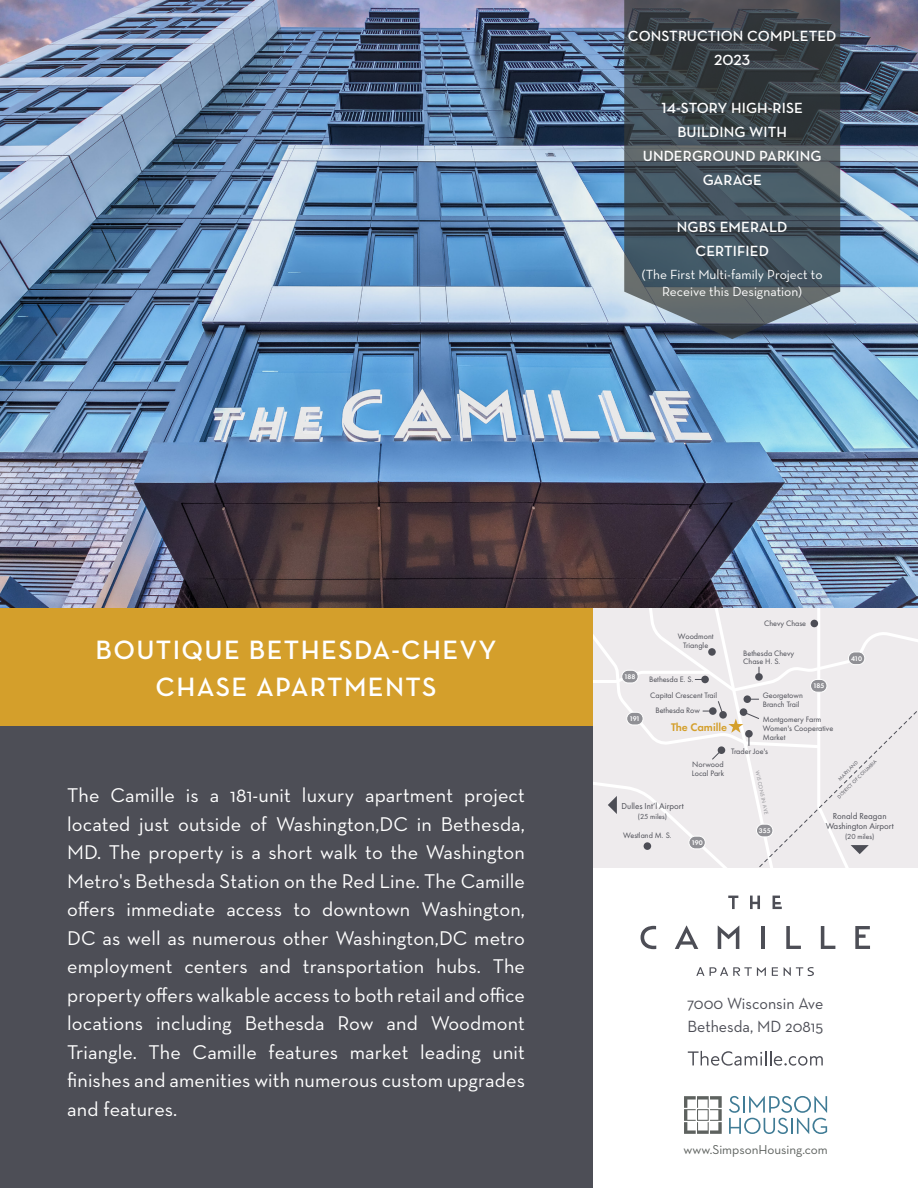
<style>
.page{position:relative;width:918px;height:1188px;background:#fff}
.page>*{position:absolute;margin:0;border:0;box-sizing:border-box;transform-origin:0 0}
.t1{font:600 27px/37.5px "Neutraface Text";letter-spacing:.05em;color:#fff;text-align:center}
.t2{font:20.25px/28.5px "Neutraface Text";letter-spacing:.005em;color:#fff;text-align:justify}
.t3{font:16.5px/22.5px "Neutraface Text";color:#4d4e56}
.t4{font:600 15px/24px "Neutraface Text";letter-spacing:.005em;color:#fff;text-align:center}
.t5{font:13.5px/16.2px "Neutraface Text";color:#fff;text-align:center}
.t6{font:13.2px "Neutraface Text";color:#5e625f}
.t7{font:600 11.55px "Futura PT";color:#d49f2b}
.t8{font:9px/9.8px "Futura PT";color:#4d4e56;text-align:center}
.t9{font:8.1px/8.7px "Futura PT";color:#4d4e56}
.t10{font:7.5px "Futura PT";color:#4d4e56}
.t11{font:600 7.05px "Futura PT";letter-spacing:-.07em;color:#fff}
.t12{font:5.55px "Futura PT";color:#909095}
.t13{font:5.1px "Futura PT";color:#4d4e56}
</style>
<div class="page">
<div style="left:592px;top:608px;width:326px;height:259px;background:#eeebed"></div>
<div style="left:811px;top:679px;width:16px;height:13px;background:#909095;border-radius:6px"></div>
<div style="left:810px;top:679px;width:17px;height:14px;border:1px solid #fff;border-radius:6px"></div>
<div style="left:627px;top:712px;width:16px;height:13px;background:#909095;border-radius:6px"></div>
<div style="left:626px;top:712px;width:18px;height:13px;border:1px solid #fff;border-radius:6px"></div>
<div style="left:622px;top:670px;width:16px;height:13px;background:#909095;border-radius:6px"></div>
<div style="left:621px;top:670px;width:18px;height:13px;border:1px solid #fff;border-radius:6px"></div>
<div style="left:848px;top:652px;width:17px;height:13px;background:#909095;border-radius:6px"></div>
<div style="left:848px;top:652px;width:17px;height:13px;border:1px solid #fff;border-radius:6px"></div>
<div style="left:756px;top:824px;width:17px;height:13px;background:#909095;border-radius:6px"></div>
<div style="left:756px;top:824px;width:17px;height:13px;border:1px solid #fff;border-radius:6px"></div>
<div style="left:689px;top:836px;width:16px;height:13px;background:#909095;border-radius:6px"></div>
<div style="left:688px;top:836px;width:18px;height:13px;border:1px solid #fff;border-radius:6px"></div>
<div style="left:0;top:608px;width:592px;height:118px;background:#d49f2b"></div>
<div style="left:0;top:726px;width:592px;height:462px;background:#4d4e56"></div>
<img style="left:0;top:0;width:918px;height:607px">
<svg style="left:624px;top:0;width:216px;height:339px;background:#48535c"></svg>
<svg style="left:684px;top:1096px;width:38px;height:38px"></svg>
<svg style="left:729px;top:1096px;width:98px;height:38px"></svg>
<svg style="left:696px;top:967px;width:70px;height:9px"></svg>
<svg style="left:772px;top:967px;width:6px;height:9px"></svg>
<svg style="left:784px;top:967px;width:30px;height:9px"></svg>
<svg style="left:728px;top:896px;width:10px;height:13px"></svg>
<svg style="left:750px;top:896px;width:10px;height:13px"></svg>
<svg style="left:773px;top:896px;width:9px;height:13px"></svg>
<svg style="left:641px;top:926px;width:15px;height:23px"></svg>
<svg style="left:675px;top:926px;width:23px;height:23px"></svg>
<svg style="left:718px;top:926px;width:21px;height:23px"></svg>
<hr style="left:761px;top:926px;width:4px;height:23px;background:#4d4e56">
<svg style="left:786px;top:926px;width:15px;height:23px"></svg>
<svg style="left:821px;top:926px;width:14px;height:23px"></svg>
<svg style="left:855px;top:926px;width:15px;height:23px"></svg>
<svg style="left:688px;top:1051px;width:135px;height:15px"></svg>
<p class="t4" style="left:628px;top:24px;width:210px">CONSTRUCTION COMPLETED<br>2023</p>
<p class="t4" style="left:643px;top:95px;width:180px">14-STORY HIGH-RISE<br>BUILDING WITH<br>UNDERGROUND PARKING<br>GARAGE</p>
<p class="t4" style="left:677px;top:215px;width:112px">NGBS EMERALD<br>CERTIFIED</p>
<p class="t5" style="left:642px;top:266px;width:182px">(The First Multi-family Project to<br>Receive this Designation)</p>
<p class="t1" style="left:96px;top:631px;width:403px">BOUTIQUE BETHESDA-CHEVY<br>CHASE APARTMENTS</p>
<p class="t2" style="left:67px;top:781px;width:459px">The Camille is a 181-unit luxury apartment project</p>
<p class="t2" style="left:67px;top:809px;width:459px">located just outside of Washington,DC in Bethesda, MD. The property is a short walk to the Washington Metro's Bethesda Station on the Red Line. The Camille offers immediate access to downtown Washington, DC as well as numerous other Washington,DC metro employment centers and transportation hubs. The property offers walkable access to both retail and office locations including Bethesda Row and Woodmont Triangle. The Camille features market leading unit finishes and amenities with numerous custom upgrades and features.</p>
<p class="t11" style="left:624px;top:672px;width:13px">188</p>
<p class="t11" style="left:630px;top:714px;width:12px">191</p>
<p class="t9" style="left:764px;top:619px;width:44px">Chevy Chase</p>
<p class="t9" style="left:678px;top:632px;width:37px;text-align:center">Woodmont<br>Triangle</p>
<p class="t9" style="left:743px;top:649px;width:52px">Bethesda Chevy<br>Chase H. S.</p>
<p class="t9" style="left:763px;top:691px;width:42px">Georgetown<br>Branch Trail</p>
<p class="t9" style="left:763px;top:715px;width:72px">Montgomery Farm<br>Women's Cooperative<br>Market</p>
<p class="t9" style="left:731px;top:747px;width:38px">Trader Joe's</p>
<p class="t9" style="left:649px;top:675px;width:46px">Bethesda E. S.</p>
<p class="t11" style="left:813px;top:682px;width:13px">185</p>
<p class="t9" style="left:650px;top:691px;width:69px">Capital Crescent Trail</p>
<p class="t9" style="left:655px;top:706px;width:46px">Bethesda Row</p>
<p class="t7" style="left:671px;top:720px;width:58px">The Camille</p>
<p class="t11" style="left:851px;top:654px;width:12px">410</p>
<p class="t13" style="left:836px;top:795px;width:54px;rotate:-45deg">DISTRICT O F CO LUMBIA</p>
<p class="t12" style="left:761px;top:770px;width:46px;rotate:78deg">WISCO N SIN AVE</p>
<p class="t13" style="left:837px;top:778px;width:26px;rotate:-45deg">MARYLAN D</p>
<p class="t9" style="left:692px;top:760px;width:34px">Norwood<br>Local Park</p>
<p class="t8" style="left:622px;top:801px;width:64px">Dulles Int’l Airport</p>
<p class="t10" style="left:638px;top:812px;width:31px">(25 miles)</p>
<p class="t8" style="left:826px;top:811px;width:70px">Ronald Reagan<br>Washington Airport</p>
<p class="t10" style="left:845px;top:832px;width:31px">(20 miles)</p>
<p class="t11" style="left:759px;top:826px;width:13px">355</p>
<p class="t9" style="left:623px;top:831px;width:50px">Westland M. S.</p>
<p class="t11" style="left:691px;top:838px;width:13px">190</p>
<p class="t3" style="left:687px;top:992px;width:138px">7000 Wisconsin Ave<br>Bethesda, MD 20815</p>
<p class="t6" style="left:683px;top:1141px;width:146px">www.SimpsonHousing.com</p>
</div>
